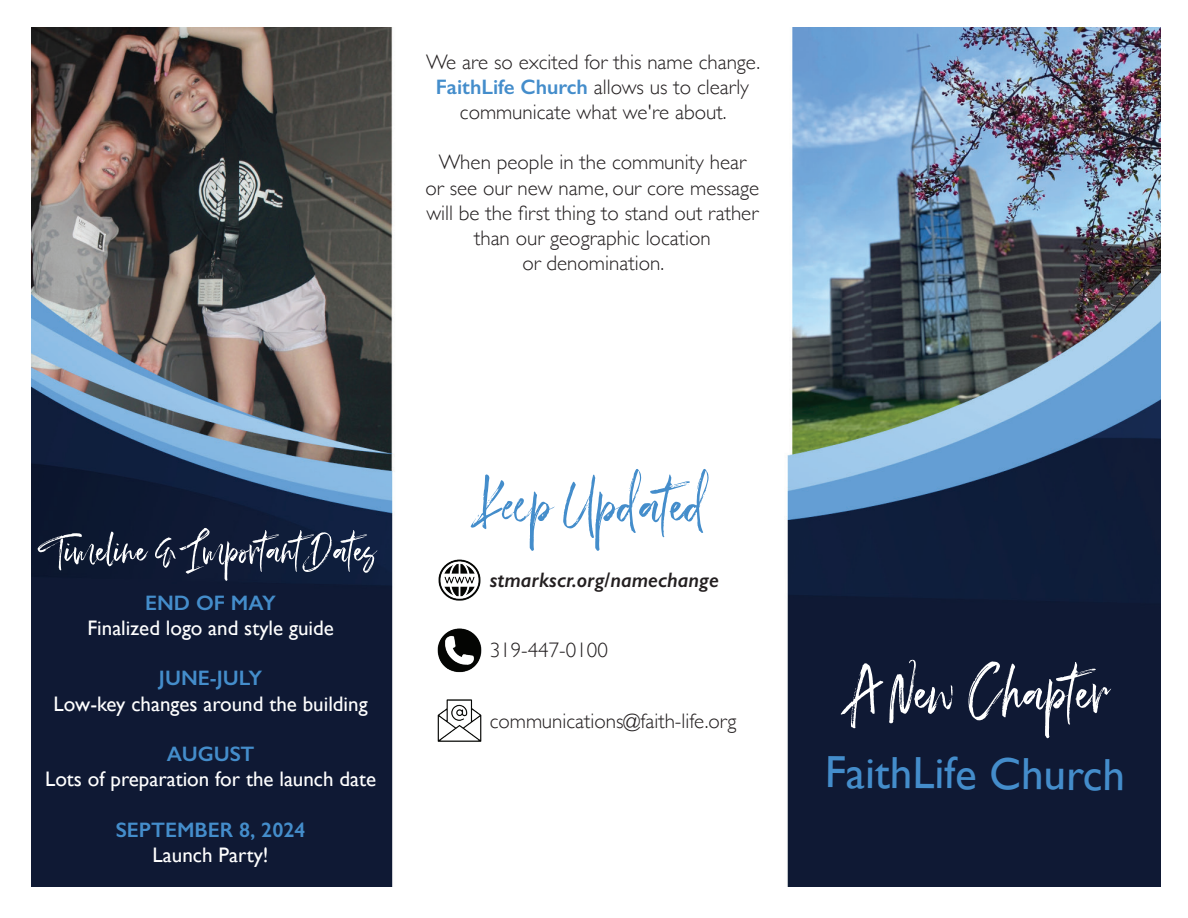
<style>
.page{position:relative;width:1188px;height:918px;background:#fff}
.page>*{position:absolute;margin:0;border:0;box-sizing:border-box;transform-origin:0 0}
.t1{font:90px "Heartsoul";color:#fff}
.t2{font:60px "Heartsoul";color:#fff}
.t3{font:45px "Gill Sans";color:#448dcb}
.t4{font:300 21px/25.2px "Gill Sans";color:#231f20;text-align:center}
.t5{font:21px "Gill Sans";color:#fff}
.t6{font:600 21px "Gill Sans";color:#448dcb}
.t7{font:italic 600 21px "Gill Sans";color:#231f20}
.s1{font-weight:600;color:#448dcb}
</style>
<div class="page">
<img style="left:31px;top:27px;width:1130px;height:860px">
<img style="left:437px;top:557px;width:45px;height:46px">
<img style="left:434px;top:624px;width:52px;height:51px">
<img style="left:434px;top:695px;width:51px;height:51px">
<p class="t4" style="left:426px;top:48px;width:336px">We are so excited for this name change.<br><span class="s1">FaithLife Church</span> allows us to clearly communicate what we're about.</p>
<p class="t4" style="left:425px;top:149px;width:335px">When people in the community hear<br>or see our new name, our core message will be the first thing to stand out rather than our geographic location<br>or denomination.</p>
<h2 class="t2" style="left:44px;top:521px;width:664px">Timeline &amp; Important Dates <sup>Keep</sup> <sup>Updated</sup></h2>
<p class="t7" style="left:490px;top:567px;width:231px">stmarkscr.org/namechange</p>
<p class="t6" style="left:145px;top:590px;width:132px">END OF MAY</p>
<p class="t5" style="left:87px;top:615px;width:248px">Finalized logo and style guide</p>
<p class="t6" style="left:159px;top:666px;width:105px">JUNE-JULY</p>
<p class="t5" style="left:54px;top:691px;width:316px">Low-key changes around the building</p>
<p class="t6" style="left:167px;top:741px;width:89px">AUGUST</p>
<p class="t5" style="left:45px;top:767px;width:333px">Lots of preparation for the launch date</p>
<p class="t6" style="left:116px;top:817px;width:191px">SEPTEMBER 8, 2024</p>
<p class="t5" style="left:153px;top:842px;width:118px">Launch Party!</p>
<p class="t4" style="left:490px;top:636px;width:120px">319-447-0100</p>
<p class="t4" style="left:490px;top:707px;width:248px">communications@faith-life.org</p>
<h1 class="t1" style="left:840px;top:648px;width:272px">A New Chapter</h1>
<h3 class="t3" style="left:825px;top:745px;width:302px;rotate:1deg">FaithLife Church</h3>
</div>
